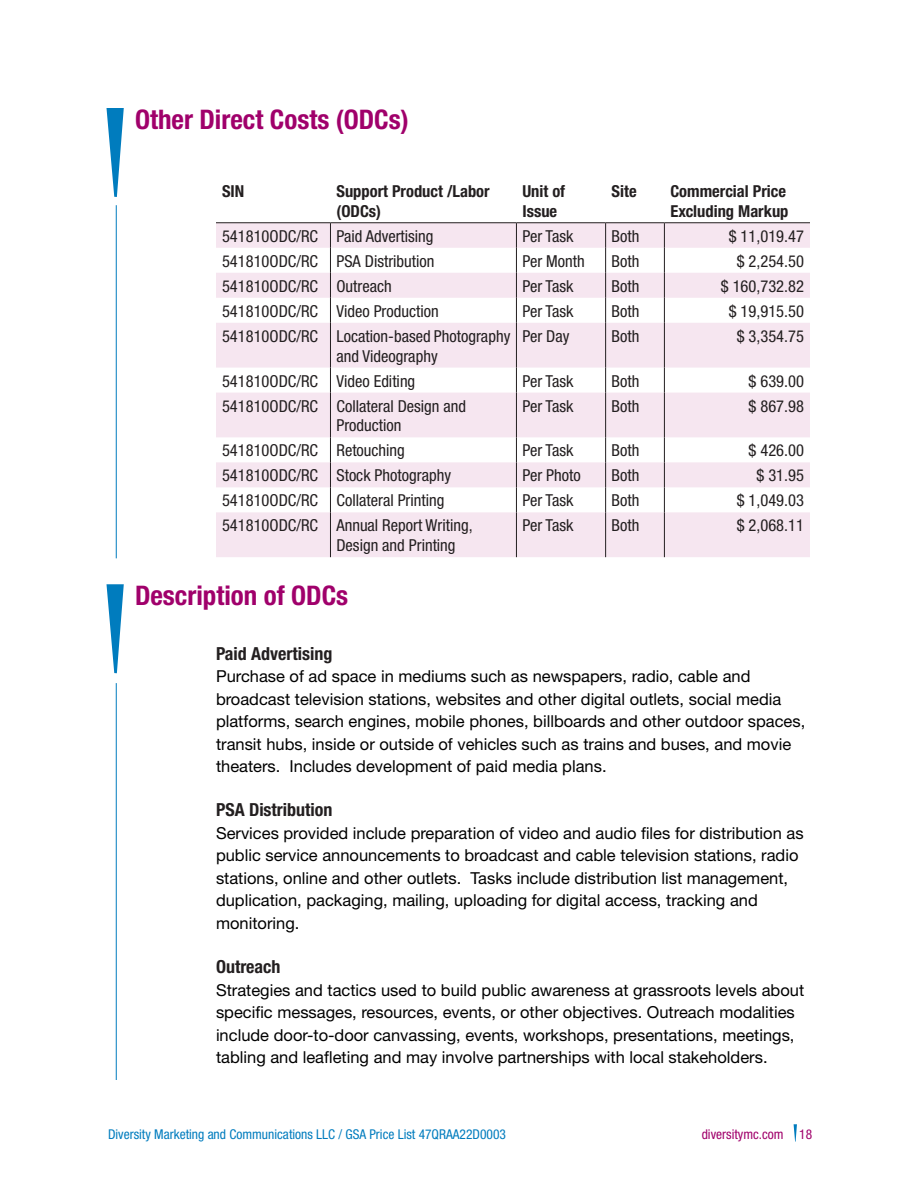
<style>
.page{position:relative;width:918px;height:1188px;background:#fff}
.page>*{position:absolute;margin:0;border:0;box-sizing:border-box;transform-origin:0 0}
.subhead{font:700 condensed 27px "Helvetica Neue";color:#a0006b}
.bold_condensed_sub{font:700 condensed 18px "Helvetica Neue";color:#231f20}
.text{font:16.5px/22.5px "Helvetica Neue";color:#000}
.table_text{font:condensed 16.5px/19.8px "Helvetica Neue";color:#231f20}
.table_text-2{font:700 condensed 16.5px/19.8px "Helvetica Neue";color:#231f20}
.t1{font:condensed 13.5px "Helvetica Neue";color:#007cbe}
.t2{font:condensed 13.5px "Helvetica Neue";color:#a0006b}
</style>
<div class="page">
<svg style="left:794px;top:1124px;width:3px;height:18px"></svg>
<svg style="left:216px;top:223px;width:594px;height:334px;fill:#f6e6f0"></svg>
<hr style="left:216px;top:222px;width:114px;height:1px;background:#231f20">
<hr style="left:330px;top:222px;width:186px;height:1px;background:#231f20">
<hr style="left:516px;top:222px;width:90px;height:1px;background:#231f20">
<hr style="left:606px;top:222px;width:58px;height:1px;background:#231f20">
<hr style="left:664px;top:222px;width:146px;height:1px;background:#231f20">
<svg style="left:330px;top:223px;width:1px;height:100px"></svg>
<svg style="left:516px;top:223px;width:1px;height:100px"></svg>
<svg style="left:605px;top:223px;width:1px;height:100px"></svg>
<svg style="left:664px;top:223px;width:1px;height:100px"></svg>
<hr style="left:330px;top:323px;width:1px;height:45px;background:#231f20">
<hr style="left:516px;top:323px;width:1px;height:45px;background:#231f20">
<hr style="left:605px;top:323px;width:1px;height:45px;background:#231f20">
<hr style="left:664px;top:323px;width:1px;height:45px;background:#231f20">
<svg style="left:330px;top:368px;width:1px;height:25px"></svg>
<svg style="left:516px;top:368px;width:1px;height:25px"></svg>
<svg style="left:605px;top:368px;width:1px;height:25px"></svg>
<svg style="left:664px;top:368px;width:1px;height:25px"></svg>
<hr style="left:330px;top:393px;width:1px;height:44px;background:#231f20">
<hr style="left:516px;top:393px;width:1px;height:44px;background:#231f20">
<hr style="left:605px;top:393px;width:1px;height:44px;background:#231f20">
<hr style="left:664px;top:393px;width:1px;height:44px;background:#231f20">
<svg style="left:330px;top:437px;width:1px;height:75px"></svg>
<svg style="left:516px;top:437px;width:1px;height:75px"></svg>
<svg style="left:605px;top:437px;width:1px;height:75px"></svg>
<svg style="left:664px;top:437px;width:1px;height:75px"></svg>
<hr style="left:330px;top:512px;width:1px;height:45px;background:#231f20">
<hr style="left:516px;top:512px;width:1px;height:45px;background:#231f20">
<hr style="left:605px;top:512px;width:1px;height:45px;background:#231f20">
<hr style="left:664px;top:512px;width:1px;height:45px;background:#231f20">
<svg style="left:106px;top:108px;width:18px;height:89px"></svg>
<svg style="left:106px;top:584px;width:18px;height:89px"></svg>
<hr style="left:116px;top:205px;width:1px;height:353px;background:#007cbe">
<hr style="left:116px;top:683px;width:1px;height:397px;background:#007cbe">
<p class="subhead" style="left:135px;top:103px;width:275px">Other Direct Costs (ODCs)</p>
<p class="table_text-2" style="left:222px;top:181px;width:24px">SIN</p>
<p class="table_text-2" style="left:336px;top:181px;width:155px">Support Product /Labor (ODCs)</p>
<p class="table_text-2" style="left:522px;top:181px;width:44px">Unit of<br>Issue</p>
<p class="table_text-2" style="left:612px;top:181px;width:27px">Site</p>
<p class="table_text-2" style="left:670px;top:181px;width:120px">Commercial Price<br>Excluding Markup</p>
<p class="table_text" style="left:222px;top:226px;width:98px">541810ODC/RC</p>
<p class="table_text" style="left:336px;top:226px;width:99px">Paid Advertising</p>
<p class="table_text" style="left:522px;top:226px;width:52px">Per Task</p>
<p class="table_text" style="left:612px;top:226px;width:29px">Both</p>
<p class="table_text" style="left:729px;top:226px;width:77px">$ 11,019.47</p>
<p class="table_text" style="left:222px;top:251px;width:98px">541810ODC/RC</p>
<p class="table_text" style="left:336px;top:251px;width:100px">PSA Distribution</p>
<p class="table_text" style="left:522px;top:251px;width:64px">Per Month</p>
<p class="table_text" style="left:612px;top:251px;width:29px">Both</p>
<p class="table_text" style="left:737px;top:251px;width:69px">$ 2,254.50</p>
<p class="table_text" style="left:222px;top:276px;width:98px">541810ODC/RC</p>
<p class="table_text" style="left:336px;top:276px;width:57px">Outreach</p>
<p class="table_text" style="left:522px;top:276px;width:52px">Per Task</p>
<p class="table_text" style="left:612px;top:276px;width:29px">Both</p>
<p class="table_text" style="left:721px;top:276px;width:85px">$ 160,732.82</p>
<p class="table_text" style="left:222px;top:301px;width:98px">541810ODC/RC</p>
<p class="table_text" style="left:336px;top:301px;width:104px">Video Production</p>
<p class="table_text" style="left:522px;top:301px;width:52px">Per Task</p>
<p class="table_text" style="left:612px;top:301px;width:29px">Both</p>
<p class="table_text" style="left:729px;top:301px;width:77px">$ 19,915.50</p>
<p class="table_text" style="left:222px;top:326px;width:98px">541810ODC/RC</p>
<p class="table_text" style="left:336px;top:326px;width:175px">Location-based Photography and Videography</p>
<p class="table_text" style="left:522px;top:326px;width:49px">Per Day</p>
<p class="table_text" style="left:612px;top:326px;width:29px">Both</p>
<p class="table_text" style="left:737px;top:326px;width:69px">$ 3,354.75</p>
<p class="table_text" style="left:222px;top:371px;width:98px">541810ODC/RC</p>
<p class="table_text" style="left:336px;top:371px;width:80px">Video Editing</p>
<p class="table_text" style="left:522px;top:371px;width:52px">Per Task</p>
<p class="table_text" style="left:612px;top:371px;width:29px">Both</p>
<p class="table_text" style="left:749px;top:371px;width:57px">$ 639.00</p>
<p class="table_text" style="left:222px;top:396px;width:98px">541810ODC/RC</p>
<p class="table_text" style="left:336px;top:396px;width:131px">Collateral Design and<br>Production</p>
<p class="table_text" style="left:522px;top:396px;width:52px">Per Task</p>
<p class="table_text" style="left:612px;top:396px;width:29px">Both</p>
<p class="table_text" style="left:749px;top:396px;width:57px">$ 867.98</p>
<p class="table_text" style="left:222px;top:441px;width:98px">541810ODC/RC</p>
<p class="table_text" style="left:336px;top:441px;width:70px">Retouching</p>
<p class="table_text" style="left:522px;top:441px;width:52px">Per Task</p>
<p class="table_text" style="left:612px;top:441px;width:29px">Both</p>
<p class="table_text" style="left:749px;top:441px;width:57px">$ 426.00</p>
<p class="table_text" style="left:222px;top:466px;width:98px">541810ODC/RC</p>
<p class="table_text" style="left:336px;top:466px;width:116px">Stock Photography</p>
<p class="table_text" style="left:522px;top:466px;width:60px">Per Photo</p>
<p class="table_text" style="left:612px;top:466px;width:29px">Both</p>
<p class="table_text" style="left:756px;top:466px;width:49px">$ 31.95</p>
<p class="table_text" style="left:222px;top:491px;width:98px">541810ODC/RC</p>
<p class="table_text" style="left:336px;top:491px;width:109px">Collateral Printing</p>
<p class="table_text" style="left:522px;top:491px;width:52px">Per Task</p>
<p class="table_text" style="left:612px;top:491px;width:29px">Both</p>
<p class="table_text" style="left:737px;top:491px;width:69px">$ 1,049.03</p>
<p class="table_text" style="left:222px;top:516px;width:98px">541810ODC/RC</p>
<p class="table_text" style="left:336px;top:516px;width:138px">Annual Report Writing,<br>Design and Printing</p>
<p class="table_text" style="left:522px;top:516px;width:52px">Per Task</p>
<p class="table_text" style="left:612px;top:516px;width:29px">Both</p>
<p class="table_text" style="left:737px;top:516px;width:69px">$ 2,068.11</p>
<p class="subhead" style="left:135px;top:579px;width:215px">Description of ODCs</p>
<p class="bold_condensed_sub" style="left:216px;top:643px;width:118px">Paid Advertising</p>
<p class="text" style="left:216px;top:665px;width:591px">Purchase of ad space in mediums such as newspapers, radio, cable and broadcast television stations, websites and other digital outlets, social media platforms, search engines, mobile phones, billboards and other outdoor spaces, transit hubs, inside or outside of vehicles such as trains and buses, and movie theaters. Includes development of paid media plans.</p>
<p class="bold_condensed_sub" style="left:216px;top:799px;width:118px">PSA Distribution</p>
<p class="text" style="left:216px;top:822px;width:589px">Services provided include preparation of video and audio files for distribution as public service announcements to broadcast and cable television stations, radio stations, online and other outlets. Tasks include distribution list management, duplication, packaging, mailing, uploading for digital access, tracking and monitoring.</p>
<p class="bold_condensed_sub" style="left:216px;top:956px;width:66px">Outreach</p>
<p class="text" style="left:216px;top:978px;width:590px">Strategies and tactics used to build public awareness at grassroots levels about specific messages, resources, events, or other objectives. Outreach modalities include door-to-door canvassing, events, workshops, presentations, meetings, tabling and leafleting and may involve partnerships with local stakeholders.</p>
<p class="t1" style="left:108px;top:1127px;width:400px">Diversity Marketing and Communications LLC / GSA Price List 47QRAA22D0003</p>
<p class="t2" style="left:702px;top:1127px;width:112px">diversitymc.com 18</p>
</div>
